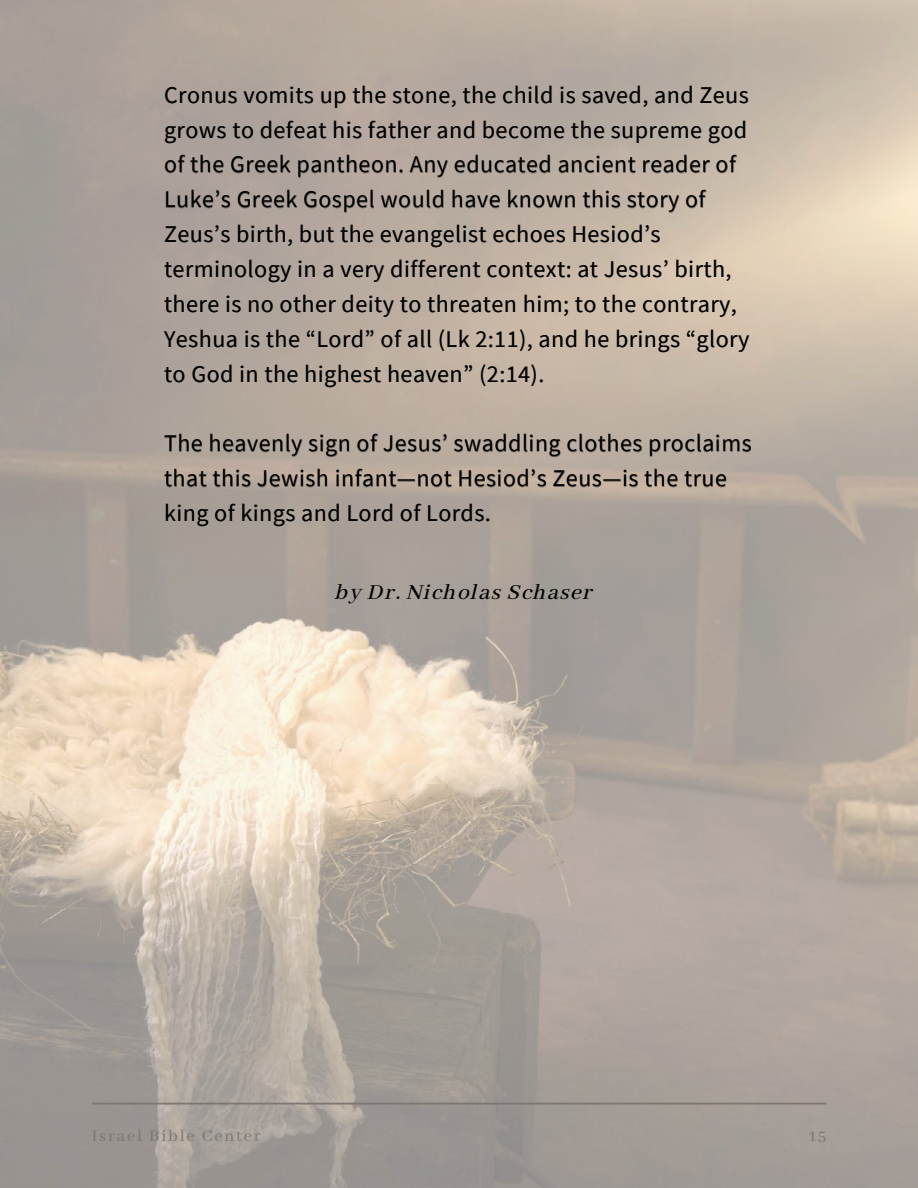
<style>
.page{position:relative;width:918px;height:1188px;background:#fff}
.page>*{position:absolute;margin:0;border:0;box-sizing:border-box;transform-origin:0 0}
.t1{font:24px/34.8px "Source Sans Pro";letter-spacing:.02em;color:#000}
.t2{font:24px "CA Generated";letter-spacing:.05em;color:#000}
.t3{font:18px "Abhaya Libre";letter-spacing:.1em;color:#7b7670}
</style>
<div class="page">
<img style="left:0;top:0;width:918px;height:1188px">
<svg style="left:92px;top:1103px;width:734px;height:2px"></svg>
<p class="t1" style="left:164px;top:77px;width:587px">Cronus vomits up the stone, the child is saved, and Zeus grows to defeat his father and become the supreme god of the Greek pantheon. Any educated ancient reader of Luke’s Greek Gospel would have known this story of Zeus’s birth, but the evangelist echoes Hesiod’s terminology in a very different context: at Jesus’ birth, there is no other deity to threaten him; to the contrary, Yeshua is the “Lord” of all (Lk 2:11), and he brings “glory to God in the highest heaven” (2:14).</p>
<p class="t1" style="left:164px;top:426px;width:589px">The heavenly sign of Jesus’ swaddling clothes proclaims that this Jewish infant—not Hesiod’s Zeus—is the true king of kings and Lord of Lords.</p>
<p class="t2" style="left:336px;top:579px;width:258px">by Dr. Nicholas Schaser</p>
<p class="t3" style="left:92px;top:1126px;width:170px">Israel Bible Center</p>
<p class="t3" style="left:809px;top:1126px;width:19px">15</p>
</div>
